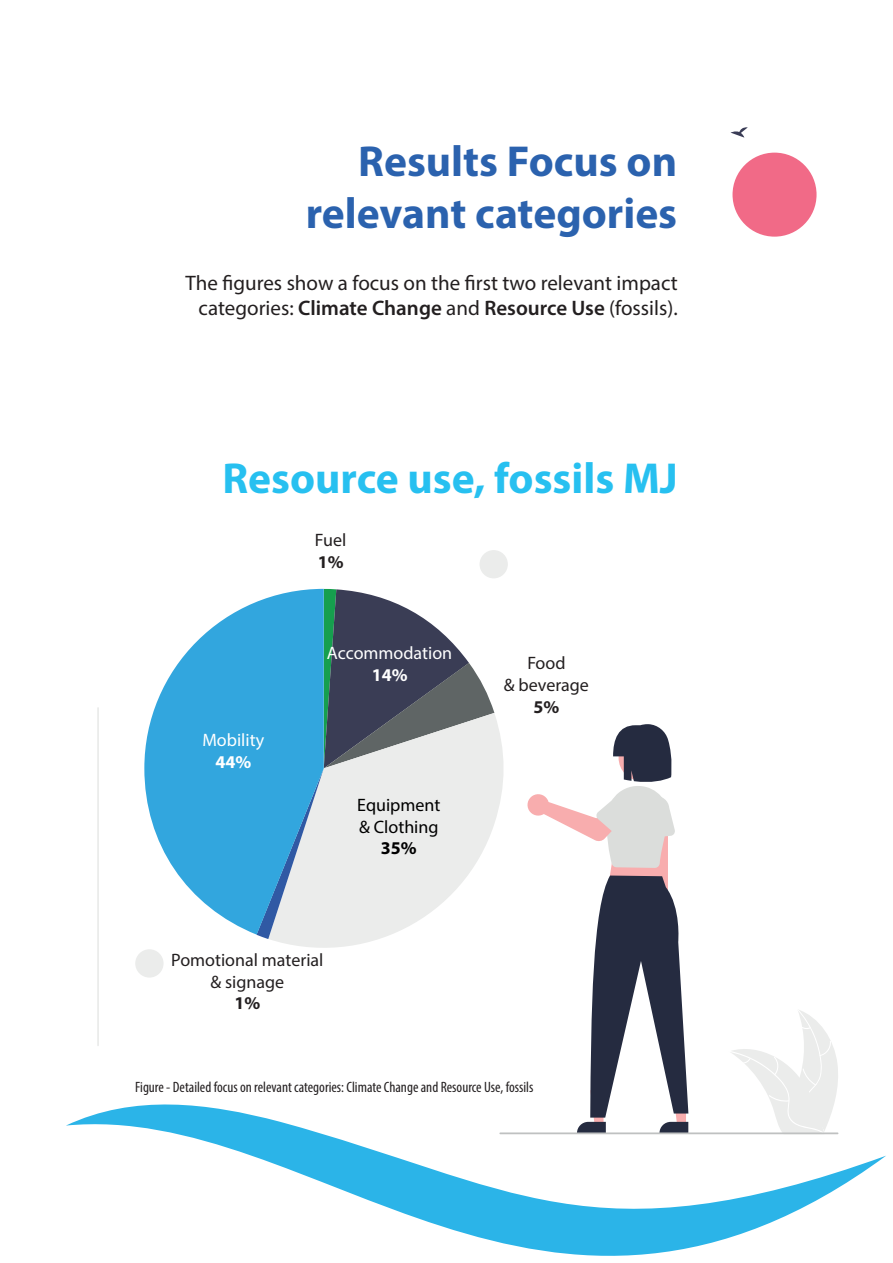
<style>
.page{position:relative;width:893px;height:1263px;background:#fff}
.page>*{position:absolute;margin:0;border:0;box-sizing:border-box;transform-origin:0 0}
.t1{font:700 43.5px/52.2px "Myriad Pro";color:#2b62ae;text-align:right}
.t2{font:700 43.5px "Myriad Pro";color:#27c0f0}
.t3{font:21px/25.2px "Myriad Pro";color:#231f20;text-align:right}
.t4{font:18px/21.6px "Myriad Pro";color:#231f20;text-align:center}
.t5{font:18px "Myriad Pro";color:#fff}
.t6{font:18px/21.6px "Myriad Pro";color:#000}
.t7{font:700 18px "Myriad Pro";color:#231f20}
.t8{font:700 18px "Myriad Pro";color:#fff}
.t9{font:700 18px "Myriad Pro";color:#000}
.t10{font:condensed 15px "Myriad Pro";color:#231f20}
.s1{font-weight:600}
</style>
<div class="page">
<svg style="left:731px;top:1010px;width:107px;height:83px"></svg>
<svg style="left:527px;top:724px;width:161px;height:369px"></svg>
<hr style="left:97px;top:707px;width:2px;height:339px;background:#ebeceb">
<div style="left:135px;top:949px;width:29px;height:28px;background:#ebeceb;border-radius:50%"></div>
<div style="left:479px;top:550px;width:29px;height:28px;background:#ebeceb;border-radius:50%"></div>
<svg style="left:270px;top:713px;width:233px;height:235px"></svg>
<svg style="left:257px;top:589px;width:237px;height:350px"></svg>
<svg style="left:144px;top:589px;width:180px;height:346px;fill:#32a6de"></svg>
<div style="left:732px;top:153px;width:84px;height:84px;background:#f16a87;border-radius:50%"></div>
<svg style="left:730px;top:127px;width:18px;height:11px"></svg>
<svg style="left:66px;top:1093px;width:820px;height:163px"></svg>
<h1 class="t1" style="left:306px;top:134px;width:373px">Results Focus on relevant categories</h1>
<p class="t3" style="left:185px;top:270px;width:494px">The figures show a focus on the first two relevant impact categories: <span class="s1">Climate Change</span> and <span class="s1">Resource Use</span> (fossils).</p>
<h1 class="t2" style="left:222px;top:450px;width:457px">Resource use, fossils MJ</h1>
<p class="t4" style="left:315px;top:529px;width:33px">Fuel</p>
<p class="t7" style="left:318px;top:550px;width:27px">1%</p>
<p class="t5" style="left:202px;top:729px;width:63px">Mobility</p>
<p class="t8" style="left:215px;top:750px;width:37px">44%</p>
<p class="t5" style="left:327px;top:642px;width:127px">Accommodation</p>
<p class="t8" style="left:372px;top:663px;width:37px">14%</p>
<p class="t6" style="left:357px;top:794px;width:85px">Equipment &amp; Clothing</p>
<p class="t9" style="left:381px;top:837px;width:37px">35%</p>
<p class="t4" style="left:171px;top:949px;width:154px">Pomotional material &amp; signage</p>
<p class="t7" style="left:234px;top:991px;width:27px">1%</p>
<p class="t4" style="left:504px;top:652px;width:87px">Food<br>&amp; beverage</p>
<p class="t7" style="left:533px;top:695px;width:27px">5%</p>
<p class="t10" style="left:135px;top:1078px;width:400px">Figure - Detailed focus on relevant categories: Climate Change and Resource Use, fossils</p>
</div>
